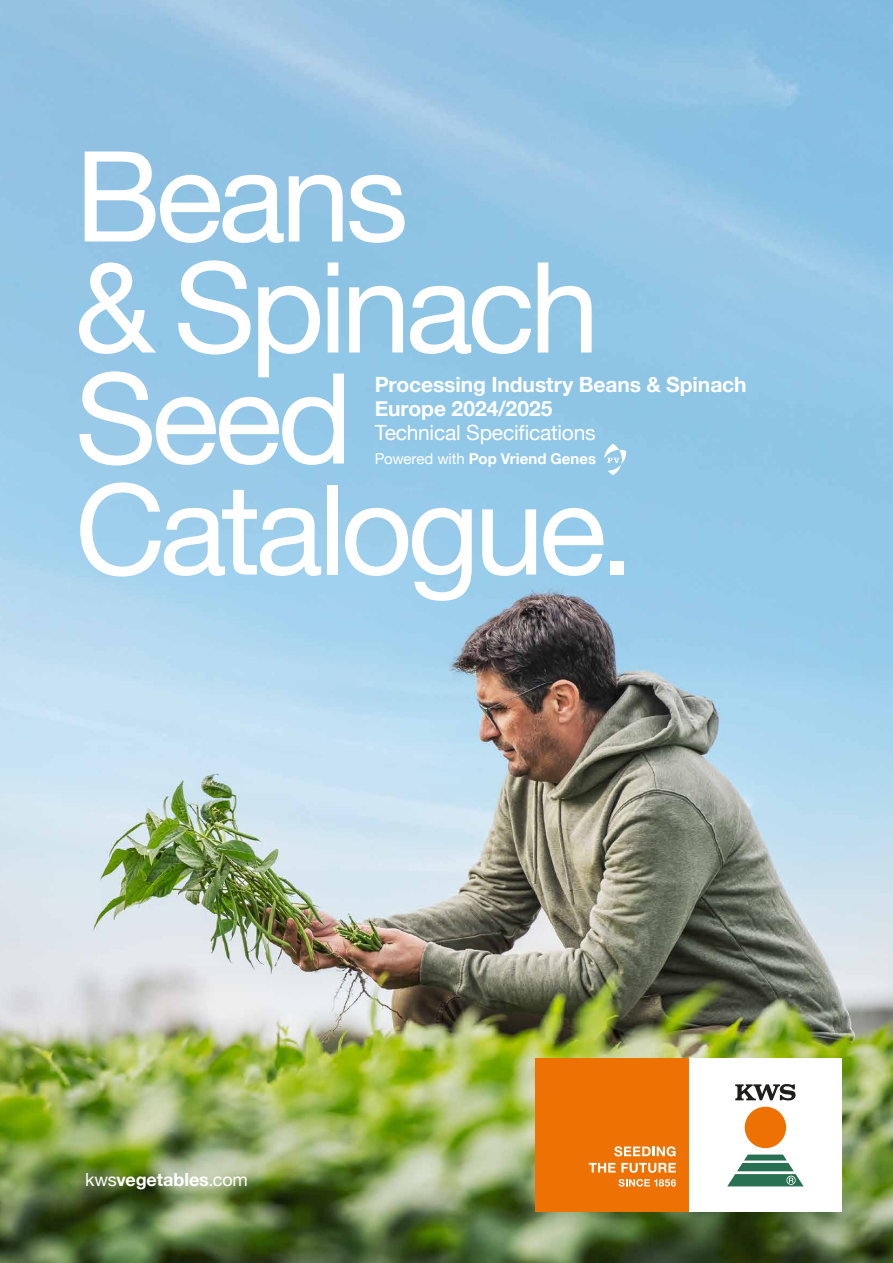
<style>
.page{position:relative;width:893px;height:1263px;background:#fff}
.page>*{position:absolute;margin:0;border:0;box-sizing:border-box;transform-origin:0 0}
.t1{font:126px/111px "Helvetica Neue";letter-spacing:-.045em;color:#fff}
.t2{font:700 21px/24px "Helvetica Neue";letter-spacing:-.005em;color:#fff}
.t3{font:21px "Helvetica Neue";letter-spacing:-.01em;color:#fff}
.t4{font:700 18px "Helvetica Neue";letter-spacing:-.005em;color:#fff}
.t5{font:700 15px "Helvetica Neue";letter-spacing:.005em;color:#fff}
.s1{font-weight:400}
</style>
<div class="page">
<img style="left:0;top:0;width:893px;height:1263px">
<div style="left:689px;top:1059px;width:153px;height:153px;background:#fff"></div>
<div style="left:536px;top:1059px;width:153px;height:153px;background:#ee7203"></div>
<svg style="left:727px;top:1154px;width:77px;height:32px"></svg>
<div style="left:745px;top:1107px;width:41px;height:41px;background:#ee7203;border-radius:50%"></div>
<svg style="left:735px;top:1084px;width:61px;height:16px"></svg>
<svg style="left:614px;top:1146px;width:61px;height:10px"></svg>
<svg style="left:589px;top:1163px;width:87px;height:10px"></svg>
<svg style="left:618px;top:1179px;width:58px;height:7px"></svg>
<svg style="left:604px;top:444px;width:22px;height:31px"></svg>
<h1 class="t1" style="left:75px;top:148px;width:561px">Beans<br>&amp; Spinach<br>Seed<br>Catalogue.</h1>
<p class="t2" style="left:375px;top:373px;width:373px">Processing Industry Beans &amp; Spinach<br>Europe 2024/2025</p>
<p class="t3" style="left:375px;top:417px;width:222px">Technical Specifications</p>
<p class="t5" style="left:375px;top:446px;width:223px"><span class="s1">Powered with</span> Pop Vriend Genes</p>
<p class="t4" style="left:85px;top:1166px;width:164px"><span class="s1">kws</span>vegetables<span class="s1">.com</span></p>
</div>
